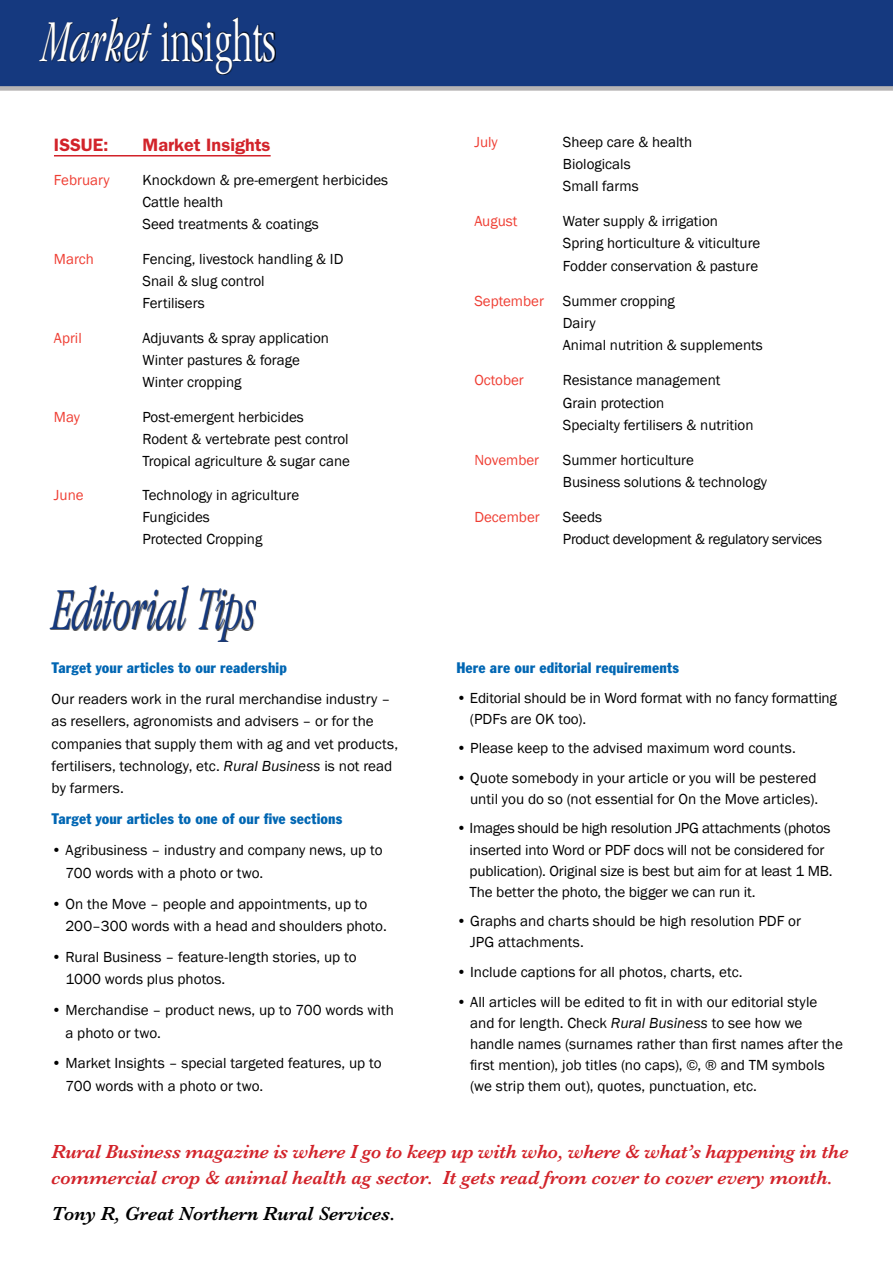
<style>
.page{position:relative;width:893px;height:1263px;background:#fff}
.page>*{position:absolute;margin:0;border:0;box-sizing:border-box;transform-origin:0 0}
.t1{font:300 condensed 61.5px "Garamond";color:#fff;scale:.75 1}
.t2{font:italic 300 condensed 61.5px "Garamond";color:#15397f;scale:.75 1}
.t3{font:italic 600 19.65px/26.7px "Baskerville";letter-spacing:-.005em;color:#d2232a}
.t4{font:italic 600 19.65px "Baskerville";letter-spacing:-.005em;color:#000}
.t5{font:600 18px "Franklin Gothic";color:#d2232a}
.t6{font:15px/22.4px "Franklin Gothic";color:#000}
.t7{font:condensed 15px "Franklin Gothic BT";letter-spacing:.01em;color:#0066b3}
.t8{font:15px "Franklin Gothic";color:#ef3e33}
.t9{font:15px/22.4px "Franklin Gothic";letter-spacing:-.02em;color:#000}
.s1{font-style:italic}
</style>
<div class="page">
<div style="left:0;top:0;width:893px;height:89px;background:#15397f"></div>
<hr style="left:0;top:0;width:893px;height:1px;background:#b7b5b5">
<div style="left:0;top:86px;width:893px;height:5px;background:#b7b5b5"></div>
<hr style="left:54px;top:155px;width:217px;height:1px;background:#d2232a">
<div style="left:40px;top:18px;width:236px;height:57px;background:#000;opacity:.75"></div>
<div style="left:50px;top:586px;width:206px;height:56px;background:#000;opacity:.75"></div>
<h1 class="t1" style="left:43px;top:8px;width:312px"><span class="s1">Market</span> insights</h1>
<p class="t5" style="left:54px;top:134px;width:56px">ISSUE:</p>
<p class="t5" style="left:142px;top:134px;width:130px">Market Insights</p>
<p class="t8" style="left:54px;top:171px;width:57px">February</p>
<p class="t6" style="left:142px;top:170px;width:247px">Knockdown &amp; pre-emergent herbicides<br>Cattle health<br>Seed treatments &amp; coatings</p>
<p class="t8" style="left:54px;top:250px;width:41px">March</p>
<p class="t6" style="left:142px;top:248px;width:202px">Fencing, livestock handling &amp; ID<br>Snail &amp; slug control<br>Fertilisers</p>
<p class="t8" style="left:54px;top:328px;width:29px">April</p>
<p class="t6" style="left:142px;top:327px;width:188px">Adjuvants &amp; spray application<br>Winter pastures &amp; forage<br>Winter cropping</p>
<p class="t8" style="left:54px;top:407px;width:27px">May</p>
<p class="t6" style="left:142px;top:406px;width:209px">Post-emergent herbicides<br>Rodent &amp; vertebrate pest control<br>Tropical agriculture &amp; sugar cane</p>
<p class="t8" style="left:54px;top:486px;width:31px">June</p>
<p class="t6" style="left:142px;top:485px;width:158px">Technology in agriculture<br>Fungicides<br>Protected Cropping</p>
<h1 class="t2" style="left:52px;top:577px;width:274px">Editorial Tips</h1>
<p class="t7" style="left:52px;top:658px;width:237px">Target your articles to our readership</p>
<p class="t6" style="left:52px;top:688px;width:348px">Our readers work in the rural merchandise industry – as resellers, agronomists and advisers – or for the companies that supply them with ag and vet products, fertilisers, technology, etc. <span class="s1">Rural Business</span> is not read by farmers.</p>
<p class="t7" style="left:52px;top:809px;width:292px">Target your articles to one of our five sections</p>
<p class="t6" style="left:66px;top:839px;width:319px;text-indent:-14px">• Agribusiness – industry and company news, up to<br>700 words with a photo or two.</p>
<p class="t6" style="left:66px;top:893px;width:323px;text-indent:-14px">• On the Move – people and appointments, up to<br>200–300 words with a head and shoulders photo.</p>
<p class="t6" style="left:66px;top:946px;width:293px;text-indent:-14px">• Rural Business – feature-length stories, up to<br>1000 words plus photos.</p>
<p class="t6" style="left:66px;top:999px;width:330px;text-indent:-14px">• Merchandise – product news, up to 700 words with a photo or two.</p>
<p class="t6" style="left:66px;top:1052px;width:318px;text-indent:-14px">• Market Insights – special targeted features, up to<br>700 words with a photo or two.</p>
<p class="t8" style="left:474px;top:132px;width:25px">July</p>
<p class="t6" style="left:563px;top:131px;width:131px">Sheep care &amp; health<br>Biologicals<br>Small farms</p>
<p class="t8" style="left:474px;top:212px;width:44px">August</p>
<p class="t6" style="left:563px;top:210px;width:199px">Water supply &amp; irrigation<br>Spring horticulture &amp; viticulture<br>Fodder conservation &amp; pasture</p>
<p class="t8" style="left:474px;top:291px;width:71px">September</p>
<p class="t6" style="left:563px;top:290px;width:201px">Summer cropping<br>Dairy<br>Animal nutrition &amp; supplements</p>
<p class="t8" style="left:474px;top:371px;width:51px">October</p>
<p class="t6" style="left:563px;top:369px;width:192px">Resistance management<br>Grain protection<br>Specialty fertilisers &amp; nutrition</p>
<p class="t8" style="left:474px;top:451px;width:66px">November</p>
<p class="t6" style="left:563px;top:449px;width:205px">Summer horticulture<br>Business solutions &amp; technology</p>
<p class="t8" style="left:474px;top:508px;width:67px">December</p>
<p class="t9" style="left:563px;top:506px;width:261px">Seeds<br>Product development &amp; regulatory services</p>
<p class="t7" style="left:456px;top:658px;width:224px">Here are our editorial requirements</p>
<p class="t6" style="left:470px;top:687px;width:369px;line-height:21.1px;text-indent:-14px">• Editorial should be in Word format with no fancy formatting (PDFs are OK too).</p>
<p class="t6" style="left:456px;top:737px;width:341px">• Please keep to the advised maximum word counts.</p>
<p class="t6" style="left:456px;top:767px;width:363px;line-height:21px;text-align:right">• Quote somebody in your article or you will be pestered until you do so (not essential for On the Move articles).</p>
<p class="t6" style="left:470px;top:818px;width:365px;line-height:21px;text-indent:-13px">• Images should be high resolution JPG attachments (photos inserted into Word or PDF docs will not be considered for publication). Original size is best but aim for at least 1 MB.<br>The better the photo, the bigger we can run it.</p>
<p class="t6" style="left:470px;top:911px;width:332px;line-height:21.1px;text-indent:-14px">• Graphs and charts should be high resolution PDF or<br>JPG attachments.</p>
<p class="t6" style="left:456px;top:961px;width:288px">• Include captions for all photos, charts, etc.</p>
<p class="t6" style="left:470px;top:991px;width:374px;line-height:21px;text-indent:-14px">• All articles will be edited to fit in with our editorial style and for length. Check <span class="s1">Rural Business</span> to see how we handle names (surnames rather than first names after the first mention), job titles (no caps), ©, ® and TM symbols (we strip them out), quotes, punctuation, etc.</p>
<h2 class="t3" style="left:52px;top:1138px;width:798px">Rural Business magazine is where I go to keep up with who, where &amp; what’s happening in the commercial crop &amp; animal health ag sector. It gets read from cover to cover every month.</h2>
<h2 class="t4" style="left:52px;top:1200px;width:345px">Tony R, Great Northern Rural Services.</h2>
</div>
